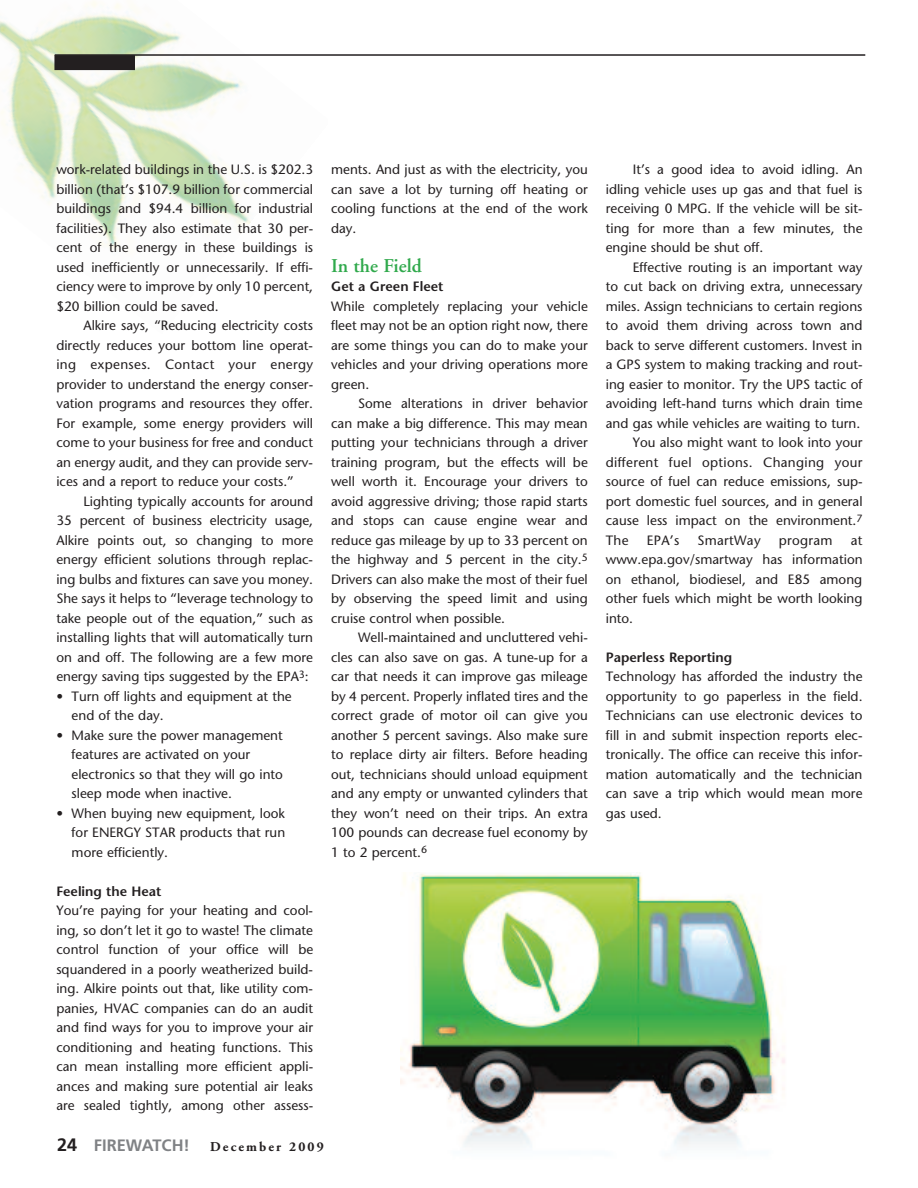
<style>
.page{position:relative;width:918px;height:1188px;background:#fff}
.page>*{position:absolute;margin:0;border:0;box-sizing:border-box;transform-origin:0 0}
.t1{font:600 19.5px "Adobe Garamond";color:#30a94c}
.t2{font:500 13.5px/19.5px "Stone Sans Std";color:#231f20;text-align:justify}
.t3{font:500 13.5px "Stone Sans Std";letter-spacing:.025em;color:#231f20}
.t4{font:600 13.5px "Stone Sans";color:#231f20}
.t5{font:700 13.5px "Adobe Garamond";letter-spacing:.155em;color:#231f20}
.s1{font-family:"Frutiger";font-size:18px}
.s2{font-family:"Frutiger";font-size:16.5px;color:#808285}
</style>
<div class="page">
<img style="left:0;top:1px;width:251px;height:248px">
<div style="left:54px;top:55px;width:81px;height:15px;background:#231f20"></div>
<hr style="left:55px;top:54px;width:810px;height:2px;background:#231f20">
<img style="left:400px;top:873px;width:385px;height:274px">
<p class="t2" style="left:56px;top:161px;width:258px">work-related buildings in the U.S. is $202.3 billion (that’s $107.9 billion for commercial buildings and $94.4 billion for industrial facilities). They also estimate that 30 per&shy;cent of the energy in these buildings is used inefficiently or unnecessarily. If effi&shy;ciency were to improve by only 10 percent, $20 billion could be saved.</p>
<p class="t2" style="left:56px;top:317px;width:258px;text-indent:27px">Alkire says, “Reducing electricity costs directly reduces your bottom line operat&shy;ing expenses. Contact your energy provider to understand the energy conser&shy;vation programs and resources they offer.<br>For example, some energy providers will come to your business for free and conduct an energy audit, and they can provide serv&shy;ices and a report to reduce your costs.”</p>
<p class="t2" style="left:56px;top:493px;width:258px;text-indent:27px">Lighting typically accounts for around 35 percent of business electricity usage, Alkire points out, so changing to more energy efficient solutions through replac&shy;ing bulbs and fixtures can save you money.<br>She says it helps to “leverage technology to take people out of the equation,” such as installing lights that will automatically turn on and off. The following are a few more energy saving tips suggested by the EPA<sup>3</sup>:</p>
<p class="t2" style="left:72px;top:688px;width:222px;text-indent:-15px">• Turn off lights and equipment at the end of the day.</p>
<p class="t2" style="left:72px;top:727px;width:213px;text-align:left;text-indent:-15px">• Make sure the power management features are activated on your electronics so that they will go into sleep mode when inactive.</p>
<p class="t2" style="left:72px;top:805px;width:215px;text-indent:-15px">• When buying new equipment, look for ENERGY STAR products that run more efficiently.</p>
<p class="t4" style="left:56px;top:886px;width:107px">Feeling the Heat</p>
<p class="t2" style="left:56px;top:902px;width:258px">You’re paying for your heating and cool&shy;ing, so don’t let it go to waste! The climate control function of your office will be squandered in a poorly weatherized build&shy;ing. Alkire points out that, like utility com&shy;panies, HVAC companies can do an audit and find ways for you to improve your air conditioning and heating functions. This can mean installing more efficient appli&shy;ances and making sure potential air leaks are sealed tightly, among other assess-</p>
<p class="t2" style="left:331px;top:161px;width:258px">ments. And just as with the electricity, you can save a lot by turning off heating or cooling functions at the end of the work day.</p>
<h1 class="t1" style="left:331px;top:258px;width:92px">In the Field</h1>
<p class="t4" style="left:331px;top:281px;width:114px">Get a Green Fleet</p>
<p class="t2" style="left:331px;top:298px;width:258px">While completely replacing your vehicle fleet may not be an option right now, there are some things you can do to make your vehicles and your driving operations more green.</p>
<p class="t2" style="left:331px;top:395px;width:258px;text-indent:27px">Some alterations in driver behavior can make a big difference. This may mean putting your technicians through a driver training program, but the effects will be well worth it. Encourage your drivers to avoid aggressive driving; those rapid starts and stops can cause engine wear and reduce gas mileage by up to 33 percent on the highway and 5 percent in the city.<sup>5<br></sup>Drivers can also make the most of their fuel by observing the speed limit and using cruise control when possible.</p>
<p class="t2" style="left:331px;top:629px;width:258px;text-indent:27px">Well-maintained and uncluttered vehi&shy;cles can also save on gas. A tune-up for a car that needs it can improve gas mileage by 4 percent. Properly inflated tires and the correct grade of motor oil can give you another 5 percent savings. Also make sure to replace dirty air filters. Before heading out, technicians should unload equipment and any empty or unwanted cylinders that they won’t need on their trips. An extra 100 pounds can decrease fuel economy by 1 to 2 percent.<sup>6</sup></p>
<p class="t5" style="left:57px;top:1141px;width:268px"><span class="s1">24</span> <span class="s2">FIREWATCH!</span> December 2009</p>
<p class="t2" style="left:606px;top:161px;width:258px;text-indent:27px">It’s a good idea to avoid idling. An idling vehicle uses up gas and that fuel is receiving 0 MPG. If the vehicle will be sit&shy;ting for more than a few minutes, the engine should be shut off.</p>
<p class="t2" style="left:633px;top:259px;width:231px">Effective routing is an important way</p>
<p class="t2" style="left:606px;top:278px;width:258px">to cut back on driving extra, unnecessary</p>
<p class="t2" style="left:606px;top:298px;width:258px">miles. Assign technicians to certain regions</p>
<p class="t2" style="left:606px;top:317px;width:258px">to avoid them driving across town and</p>
<p class="t2" style="left:606px;top:337px;width:258px">back to serve different customers. Invest in</p>
<p class="t2" style="left:606px;top:356px;width:258px">a GPS system to making tracking and rout-</p>
<p class="t2" style="left:606px;top:376px;width:258px">ing easier to monitor. Try the UPS tactic of</p>
<p class="t2" style="left:606px;top:395px;width:258px">avoiding left-hand turns which drain time</p>
<p class="t2" style="left:606px;top:415px;width:256px">and gas while vehicles are waiting to turn.</p>
<p class="t2" style="left:633px;top:434px;width:231px">You also might want to look into your</p>
<p class="t3" style="left:606px;top:457px;width:258px">different fuel options. Changing your</p>
<p class="t2" style="left:606px;top:473px;width:258px">source of fuel can reduce emissions, sup-</p>
<p class="t2" style="left:606px;top:493px;width:258px">port domestic fuel sources, and in general</p>
<p class="t2" style="left:606px;top:512px;width:258px">cause less impact on the environment.<sup>7</sup></p>
<p class="t2" style="left:606px;top:532px;width:24px">The</p>
<p class="t2" style="left:647px;top:532px;width:34px">EPA’s</p>
<p class="t3" style="left:697px;top:535px;width:65px">SmartWay</p>
<p class="t3" style="left:779px;top:535px;width:55px">program</p>
<p class="t2" style="left:606px;top:532px;width:258px;text-indent:245px">at www.epa.gov/smartway has information on ethanol, biodiesel, and E85 among other fuels which might be worth looking into.</p>
<p class="t4" style="left:606px;top:652px;width:128px">Paperless Reporting</p>
<p class="t2" style="left:606px;top:668px;width:258px">Technology has afforded the industry the opportunity to go paperless in the field.<br>Technicians can use electronic devices to fill in and submit inspection reports elec&shy;tronically. The office can receive this infor&shy;mation automatically and the technician can save a trip which would mean more gas used.</p>
</div>
